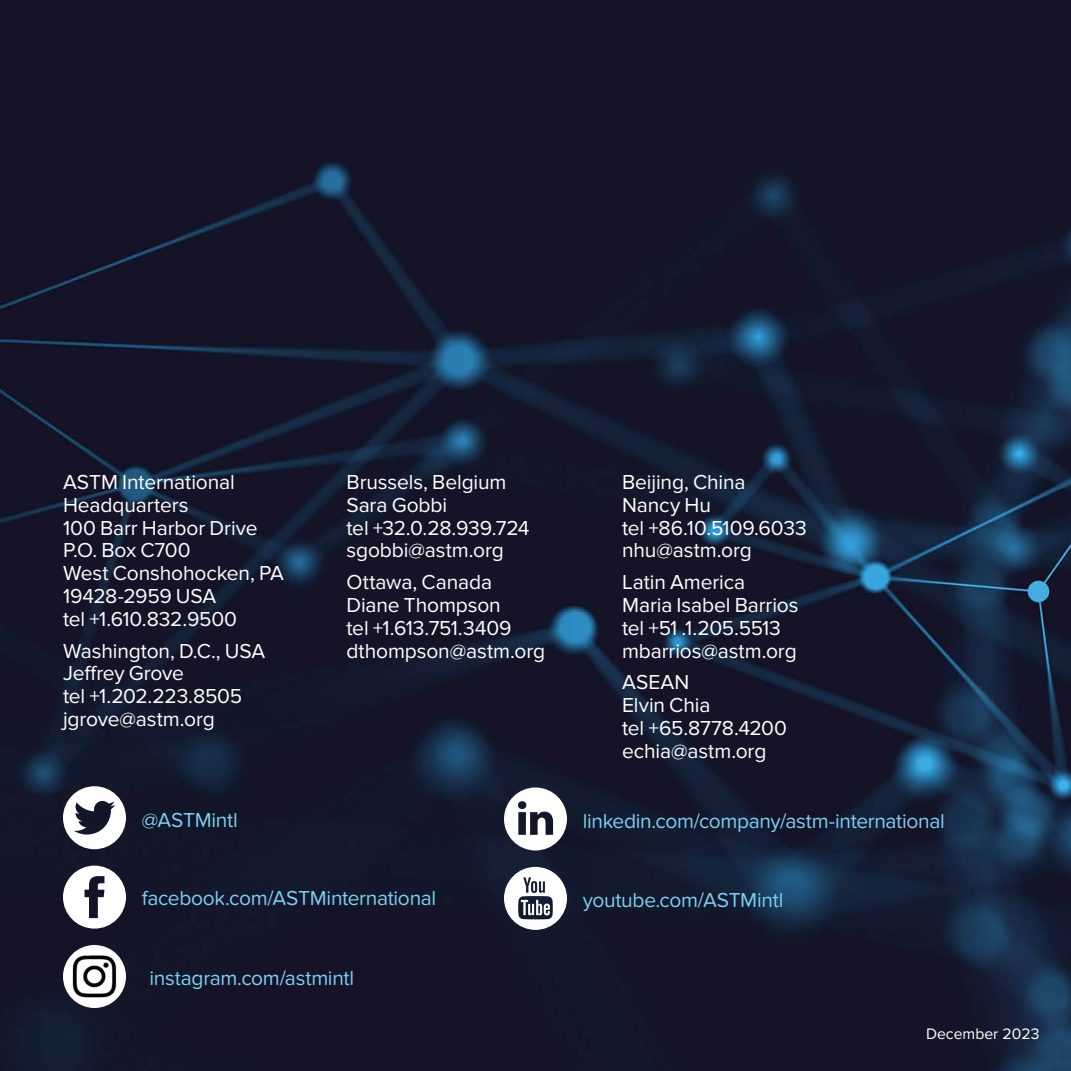
<style>
.page{position:relative;width:1071px;height:1071px;background:#fff}
.page>*{position:absolute;margin:0;border:0;box-sizing:border-box;transform-origin:0 0}
.Body_Text_9_10_5pt_Regular{font:21px/22.8px "Proxima Nova";letter-spacing:-.005em;color:#fff}
.Title_60_60pt_Soft_Regular{font:21px "Proxima Nova Soft";letter-spacing:-.015em;color:#7dcef1}
.t1{font:15.75px "Proxima Nova";color:#fff}
</style>
<div class="page">
<img style="left:0;top:0;width:1071px;height:1071px">
<svg style="left:63px;top:866px;width:63px;height:63px"></svg>
<svg style="left:63px;top:786px;width:63px;height:63px"></svg>
<svg style="left:504px;top:867px;width:63px;height:63px"></svg>
<svg style="left:504px;top:788px;width:63px;height:62px"></svg>
<div style="left:63px;top:945px;width:63px;height:63px;background:#fff;border-radius:50%"></div>
<img style="left:73px;top:955px;width:43px;height:43px">
<p class="Body_Text_9_10_5pt_Regular" style="left:63px;top:471px;width:223px">ASTM International<br>Headquarters<br>100 Barr Harbor Drive<br>P.O. Box C700<br>West Conshohocken, PA<br>19428-2959 USA<br>tel +1.610.832.9500</p>
<p class="Body_Text_9_10_5pt_Regular" style="left:63px;top:639px;width:204px">Washington, D.C., USA<br>Jeffrey Grove<br>tel +1.202.223.8505 jgrove@astm.org</p>
<p class="Body_Text_9_10_5pt_Regular" style="left:346px;top:471px;width:185px">Brussels, Belgium<br>Sara Gobbi<br>tel +32.0.28.939.724 sgobbi@astm.org</p>
<p class="Body_Text_9_10_5pt_Regular" style="left:346px;top:571px;width:200px">Ottawa, Canada<br>Diane Thompson<br>tel +1.613.751.3409 dthompson@astm.org</p>
<p class="Body_Text_9_10_5pt_Regular" style="left:622px;top:471px;width:186px">Beijing, China<br>Nancy Hu<br>tel +86.10.5109.6033 nhu@astm.org</p>
<p class="Body_Text_9_10_5pt_Regular" style="left:622px;top:571px;width:178px">Latin America<br>Maria Isabel Barrios tel +51 .1.205.5513 mbarrios@astm.org</p>
<p class="Body_Text_9_10_5pt_Regular" style="left:622px;top:671px;width:90px">ASEAN<br>Elvin Chia</p>
<p class="Body_Text_9_10_5pt_Regular" style="left:622px;top:717px;width:166px">tel +65.8778.4200 echia@astm.org</p>
<p class="Title_60_60pt_Soft_Regular" style="left:142px;top:808px;width:98px">@ASTMintl</p>
<p class="Title_60_60pt_Soft_Regular" style="left:583px;top:809px;width:364px">linkedin.com/company/astm-international</p>
<p class="Title_60_60pt_Soft_Regular" style="left:142px;top:886px;width:296px">facebook.com/ASTMinternational</p>
<p class="Title_60_60pt_Soft_Regular" style="left:583px;top:887px;width:202px">youtube.com/ASTMintl</p>
<p class="Title_60_60pt_Soft_Regular" style="left:150px;top:966px;width:206px">instagram.com/astmintl</p>
<p class="t1" style="left:926px;top:1025px;width:115px">December 2023</p>
</div>
